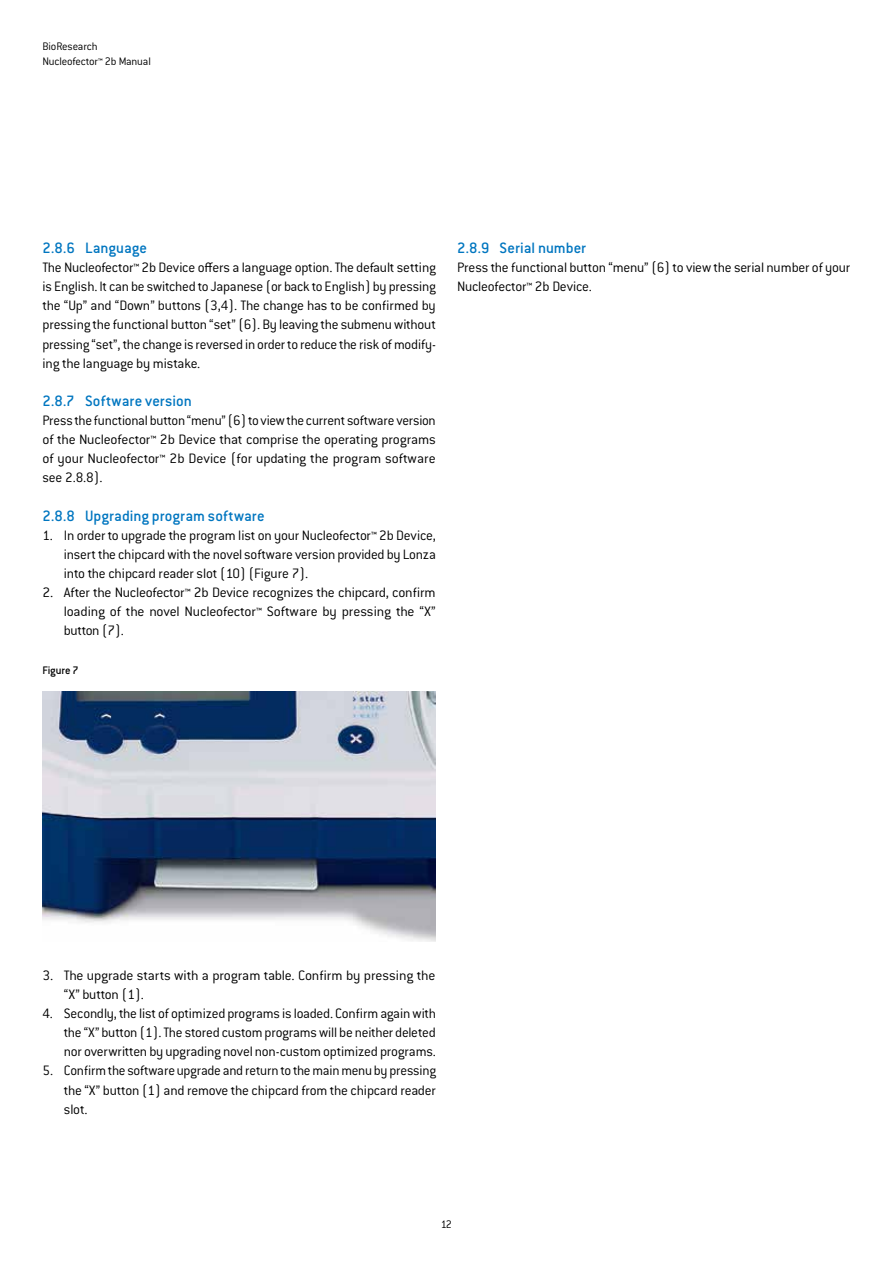
<style>
.page{position:relative;width:893px;height:1263px;background:#fff}
.page>*{position:absolute;margin:0;border:0;box-sizing:border-box;transform-origin:0 0}
.t1{font:500 16.5px "Conduit ITC Std";letter-spacing:.005em;color:#0076c0}
.t2{font:300 15px/19.2px "Conduit ITC Std";letter-spacing:-.015em;color:#000;text-align:justify}
.t3{font:300 12px/15px "Conduit ITC Std";letter-spacing:-.015em;color:#000}
.t4{font:500 12px "Conduit ITC Std";color:#000}
</style>
<div class="page">
<img style="left:43px;top:692px;width:393px;height:249px">
<p class="t3" style="left:43px;top:38px;width:110px">BioResearch<br>Nucleofector™ 2b Manual</p>
<p class="t1" style="left:43px;top:238px;width:106px">2.8.6 Language</p>
<p class="t2" style="left:43px;top:257px;width:395px">The Nucleofector™ 2b Device offers a language option. The default setting is English. It can be switched to Japanese (or back to English) by pressing the “Up” and “Down” buttons (3,4). The change has to be confirmed by pressing the functional button “set” (6). By leaving the submenu without pressing “set”, the change is reversed in order to reduce the risk of modify&shy;ing the language by mistake.</p>
<p class="t1" style="left:43px;top:391px;width:151px">2.8.7 Software version</p>
<p class="t2" style="left:43px;top:410px;width:395px">Press the functional button “menu” (6) to view the current software version of the Nucleofector™ 2b Device that comprise the operating programs of your Nucleofector™ 2b Device (for updating the program software see 2.8.8).</p>
<p class="t1" style="left:43px;top:506px;width:224px">2.8.8 Upgrading program software</p>
<p class="t2" style="left:64px;top:525px;width:374px;text-indent:-21px">1. In order to upgrade the program list on your Nucleofector™ 2b Device, insert the chipcard with the novel software version provided by Lonza into the chipcard reader slot (10) (Figure 7).</p>
<p class="t2" style="left:64px;top:582px;width:373px;text-indent:-21px">2. After the Nucleofector™ 2b Device recognizes the chipcard, confirm loading of the novel Nucleofector™ Software by pressing the “X” button (7).</p>
<p class="t4" style="left:43px;top:663px;width:38px">Figure 7</p>
<p class="t1" style="left:457px;top:238px;width:130px">2.8.9 Serial number</p>
<p class="t2" style="left:457px;top:257px;width:395px">Press the functional button “menu” (6) to view the serial number of your<br>Nucleofector™ 2b Device.</p>
<p class="t2" style="left:64px;top:965px;width:373px;text-indent:-21px">3. The upgrade starts with a program table. Confirm by pressing the “X” button (1).</p>
<p class="t2" style="left:64px;top:1003px;width:374px;text-indent:-21px">4. Secondly, the list of optimized programs is loaded. Confirm again with the “X” button (1). The stored custom programs will be neither deleted nor overwritten by upgrading novel non-custom optimized programs.</p>
<p class="t2" style="left:64px;top:1061px;width:374px;text-indent:-21px">5. Confirm the software upgrade and return to the main menu by pressing the “X” button (1) and remove the chipcard from the chipcard reader slot.</p>
<p class="t3" style="left:441px;top:1217px;width:13px">12</p>
</div>
